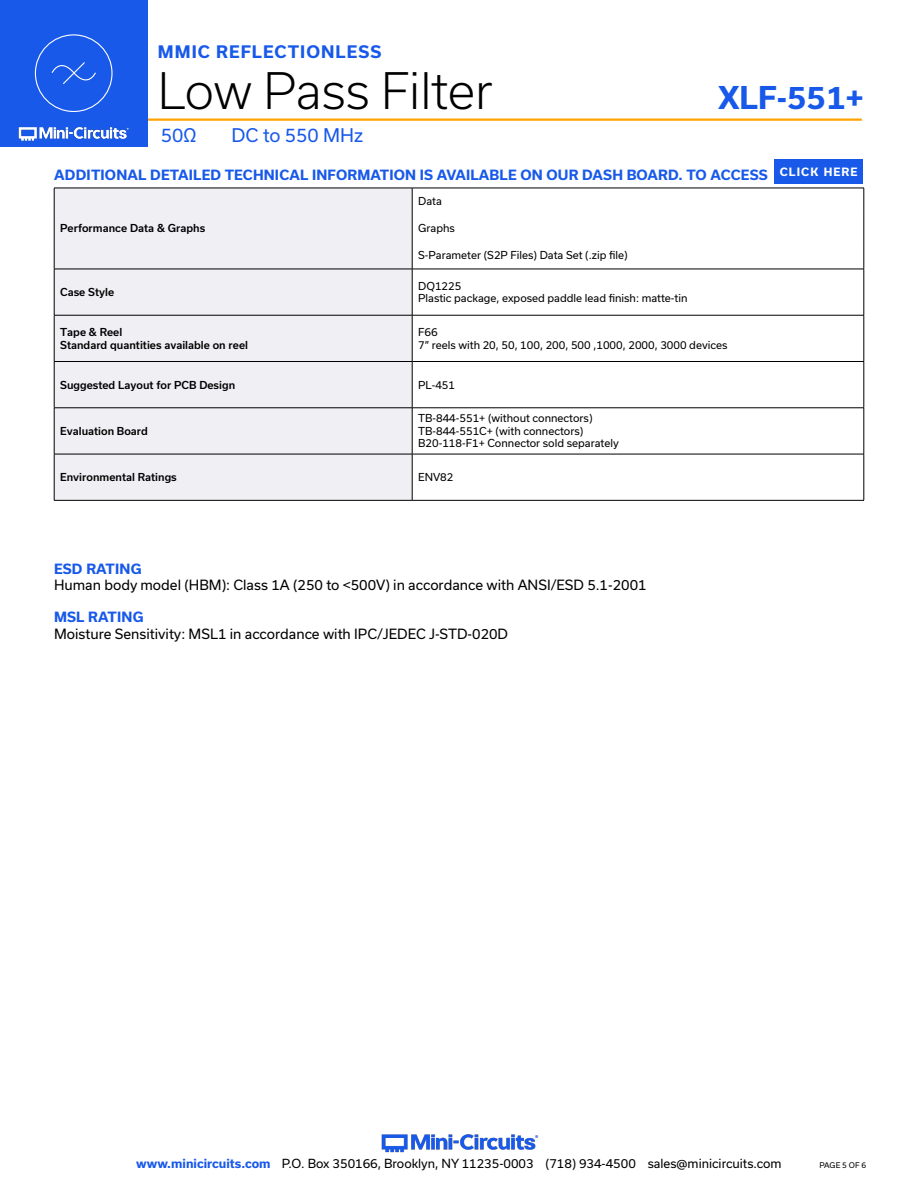
<style>
.page{position:relative;width:918px;height:1188px;background:#fff}
.page>*{position:absolute;margin:0;border:0;box-sizing:border-box;transform-origin:0 0}
.t1{font:300 48px "Usual";color:#000}
.t2{font:700 30px "Usual";color:#1859ea}
.t3{font:18px "Usual";color:#1859ea}
.t4{font:700 16.5px "Usual";letter-spacing:.065em;color:#1859ea}
.Regular_Copy{font:13.5px "Usual";color:#000}
.Blue_Headers{font:700 13.5px "Usual";letter-spacing:.015em;color:#1859ea}
.t5{font:12px "Usual";color:#000}
.t6{font:700 10.95px "Usual";letter-spacing:.1em;color:#fff}
.Table_Body_Left_Justified{font:10.5px "Usual";color:#000}
.Table_Header_Left_Justified{font:500 10.5px "Usual";color:#000}
.t7{font:7.5px "Usual";color:#000}
.s1{font-weight:700;color:#1859ea}
</style>
<div class="page">
<hr style="left:917px;top:0;width:1px;height:147px;background:#1859ea">
<img style="left:381px;top:1134px;width:158px;height:19px">
<hr style="left:129px;top:118px;width:733px;height:3px;background:#ffa300">
<div style="left:0;top:0;width:147px;height:147px;background:#1859ea"></div>
<img style="left:18px;top:120px;width:130px;height:25px">
<div style="left:35px;top:34px;width:78px;height:78px;border:1px solid #fff;border-radius:50%"></div>
<svg style="left:51px;top:62px;width:45px;height:22px"></svg>
<div style="left:55px;top:189px;width:357px;height:311px;background:#efeff4"></div>
<hr style="left:54px;top:188px;width:358px;height:1px;background:#000">
<svg style="left:54px;top:188px;width:1px;height:81px"></svg>
<hr style="left:412px;top:188px;width:452px;height:1px;background:#000">
<svg style="left:412px;top:188px;width:1px;height:81px"></svg>
<svg style="left:864px;top:188px;width:1px;height:81px"></svg>
<hr style="left:54px;top:315px;width:1px;height:46px;background:#000">
<hr style="left:412px;top:315px;width:1px;height:46px;background:#000">
<hr style="left:864px;top:315px;width:1px;height:46px;background:#000">
<hr style="left:54px;top:361px;width:358px;height:1px;background:#000">
<hr style="left:54px;top:362px;width:1px;height:46px;background:#000">
<hr style="left:412px;top:361px;width:452px;height:1px;background:#000">
<hr style="left:412px;top:362px;width:1px;height:46px;background:#000">
<hr style="left:864px;top:362px;width:1px;height:46px;background:#000">
<hr style="left:54px;top:408px;width:358px;height:1px;background:#000">
<hr style="left:54px;top:408px;width:1px;height:46px;background:#000">
<hr style="left:412px;top:408px;width:452px;height:1px;background:#000">
<hr style="left:412px;top:408px;width:1px;height:46px;background:#000">
<hr style="left:864px;top:408px;width:1px;height:46px;background:#000">
<hr style="left:54px;top:454px;width:358px;height:1px;background:#000">
<hr style="left:54px;top:454px;width:1px;height:46px;background:#000">
<hr style="left:412px;top:454px;width:452px;height:1px;background:#000">
<hr style="left:412px;top:454px;width:1px;height:46px;background:#000">
<hr style="left:864px;top:454px;width:1px;height:46px;background:#000">
<hr style="left:54px;top:500px;width:358px;height:1px;background:#000">
<hr style="left:412px;top:500px;width:452px;height:1px;background:#000">
<hr style="left:54px;top:269px;width:358px;height:1px;background:#000">
<hr style="left:54px;top:269px;width:1px;height:46px;background:#000">
<hr style="left:412px;top:269px;width:452px;height:1px;background:#000">
<hr style="left:412px;top:269px;width:1px;height:46px;background:#000">
<hr style="left:864px;top:269px;width:1px;height:46px;background:#000">
<hr style="left:54px;top:315px;width:358px;height:1px;background:#000">
<hr style="left:412px;top:315px;width:452px;height:1px;background:#000">
<div style="left:775px;top:159px;width:88px;height:25px;background:#1859ea"></div>
<h3 class="t4" style="left:158px;top:42px;width:225px">MMIC REFLECTIONLESS</h3>
<h1 class="t1" style="left:158px;top:63px;width:336px">Low Pass Filter</h1>
<h3 class="t3" style="left:161px;top:125px;width:37px">50Ω</h3>
<h3 class="t3" style="left:232px;top:125px;width:133px">DC to 550 MHz</h3>
<h2 class="t2" style="left:718px;top:80px;width:147px">XLF-551+</h2>
<p class="Blue_Headers" style="left:54px;top:167px;width:715px">ADDITIONAL DETAILED TECHNICAL INFORMATION IS AVAILABLE ON OUR DASH BOARD. TO ACCESS</p>
<p class="t6" style="left:780px;top:165px;width:79px">CLICK HERE</p>
<p class="Table_Header_Left_Justified" style="left:60px;top:222px;width:147px">Performance Data &amp; Graphs</p>
<p class="Table_Header_Left_Justified" style="left:60px;top:286px;width:55px">Case Style</p>
<p class="Table_Header_Left_Justified" style="left:60px;top:326px;width:64px">Tape &amp; Reel</p>
<p class="Table_Header_Left_Justified" style="left:60px;top:339px;width:189px">Standard quantities available on reel</p>
<p class="Table_Body_Left_Justified" style="left:418px;top:195px;width:25px">Data</p>
<p class="Table_Body_Left_Justified" style="left:418px;top:222px;width:38px">Graphs</p>
<p class="Table_Body_Left_Justified" style="left:418px;top:249px;width:211px">S-Parameter (S2P Files) Data Set (.zip file)</p>
<p class="Table_Body_Left_Justified" style="left:418px;top:280px;width:45px">DQ1225</p>
<p class="Table_Body_Left_Justified" style="left:418px;top:292px;width:271px">Plastic package, exposed paddle lead finish: matte-tin</p>
<p class="Table_Body_Left_Justified" style="left:418px;top:326px;width:21px">F66</p>
<p class="Table_Body_Left_Justified" style="left:418px;top:339px;width:311px">7” reels with 20, 50, 100, 200, 500 ,1000, 2000, 3000 devices</p>
<p class="Table_Header_Left_Justified" style="left:60px;top:379px;width:176px">Suggested Layout for PCB Design</p>
<p class="Table_Body_Left_Justified" style="left:418px;top:379px;width:38px">PL-451</p>
<p class="Table_Header_Left_Justified" style="left:60px;top:425px;width:89px">Evaluation Board</p>
<p class="Table_Body_Left_Justified" style="left:418px;top:412px;width:176px">TB-844-551+ (without connectors)</p>
<p class="Table_Body_Left_Justified" style="left:418px;top:425px;width:167px">TB-844-551C+ (with connectors)</p>
<p class="Table_Body_Left_Justified" style="left:418px;top:437px;width:202px">B20-118-F1+ Connector sold separately</p>
<p class="Table_Header_Left_Justified" style="left:60px;top:471px;width:118px">Environmental Ratings</p>
<p class="Table_Body_Left_Justified" style="left:418px;top:471px;width:37px">ENV82</p>
<p class="Blue_Headers" style="left:54px;top:561px;width:89px">ESD RATING</p>
<p class="Regular_Copy" style="left:54px;top:577px;width:594px">Human body model (HBM): Class 1A (250 to &lt;500V) in accordance with ANSI/ESD 5.1-2001</p>
<p class="Blue_Headers" style="left:54px;top:610px;width:91px">MSL RATING</p>
<p class="Regular_Copy" style="left:54px;top:626px;width:456px">Moisture Sensitivity: MSL1 in accordance with IPC/JEDEC J-STD-020D</p>
<p class="t5" style="left:136px;top:1157px;width:647px"><span class="s1">www.minicircuits.com</span> P.O. Box 350166, Brooklyn, NY 11235-0003 (718) 934-4500 sales@minicircuits.com</p>
<p class="t7" style="left:819px;top:1161px;width:48px">PAGE 5 OF 6</p>
</div>
